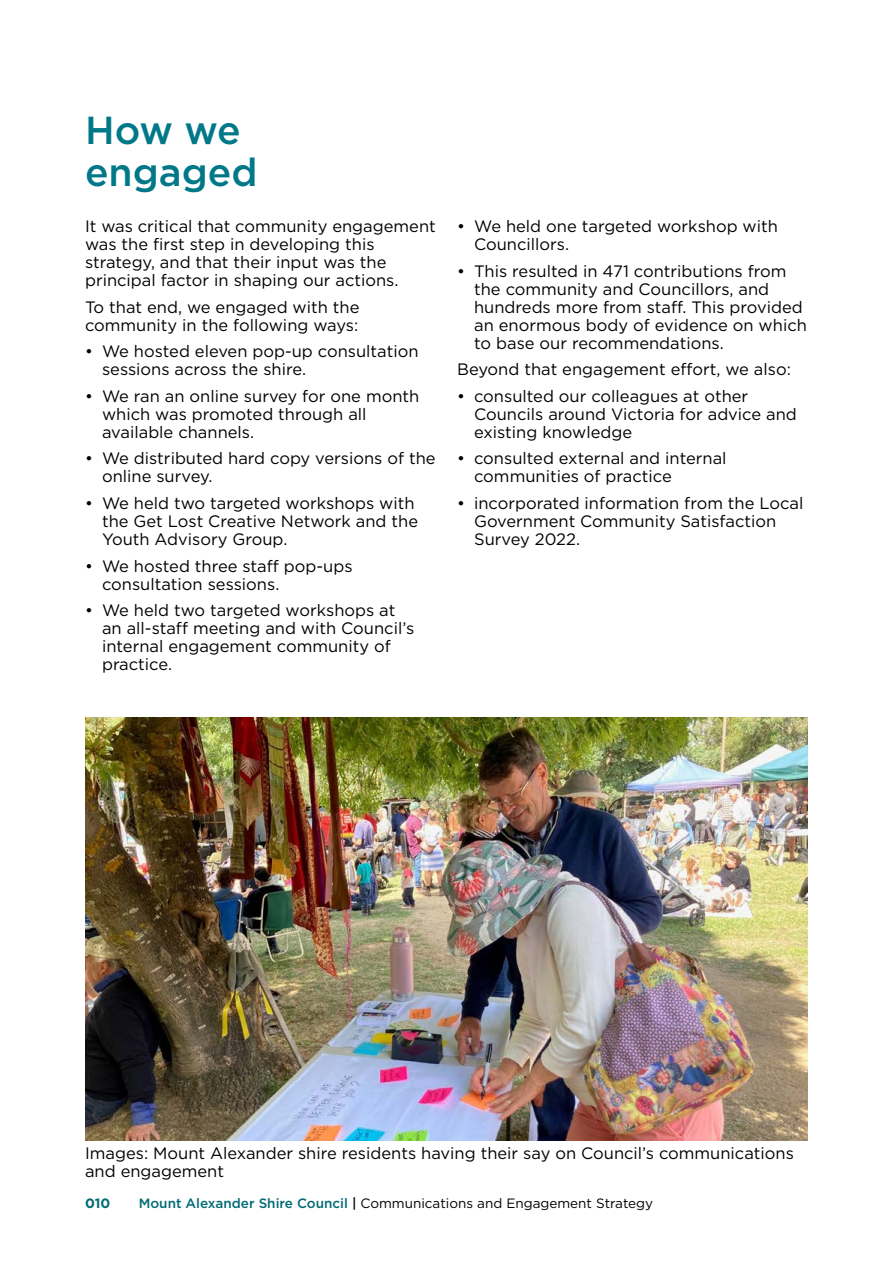
<style>
.page{position:relative;width:893px;height:1263px;background:#fff}
.page>*{position:absolute;margin:0;border:0;box-sizing:border-box;transform-origin:0 0}
.Heading_1_white{font:500 39px/42px "Gotham";color:#007888}
.Body_Copy{font:16.5px/18px "Gotham";color:#000}
.Body_Copy-2{font:13.5px "Gotham";color:#000}
.Body_Copy-3{font:700 13.5px "Gotham";color:#006a75}
.s1{font-weight:500;color:#006a75}
.s2{font-weight:500}
</style>
<div class="page">
<img style="left:85px;top:717px;width:723px;height:423px">
<p class="Heading_1_white" style="left:85px;top:109px;width:174px">How we engaged</p>
<p class="Body_Copy" style="left:85px;top:217px;width:352px">It was critical that community engagement was the first step in developing this strategy, and that their input was the principal factor in shaping our actions.</p>
<p class="Body_Copy" style="left:85px;top:298px;width:276px">To that end, we engaged with the community in the following ways:</p>
<p class="Body_Copy" style="left:102px;top:342px;width:318px;text-indent:-17px">• We hosted eleven pop-up consultation sessions across the shire.</p>
<p class="Body_Copy" style="left:102px;top:387px;width:319px;text-indent:-17px">• We ran an online survey for one month which was promoted through all available channels.</p>
<p class="Body_Copy" style="left:102px;top:449px;width:335px;text-indent:-17px">• We distributed hard copy versions of the online survey.</p>
<p class="Body_Copy" style="left:102px;top:494px;width:318px;text-indent:-17px">• We held two targeted workshops with the Get Lost Creative Network and the<br>Youth Advisory Group.</p>
<p class="Body_Copy" style="left:102px;top:556px;width:252px;text-indent:-17px">• We hosted three staff pop-ups consultation sessions.</p>
<p class="Body_Copy" style="left:102px;top:601px;width:314px;text-indent:-17px">• We held two targeted workshops at an all-staff meeting and with Council’s internal engagement community of practice.</p>
<p class="Body_Copy" style="left:474px;top:217px;width:305px;text-indent:-17px">• We held one targeted workshop with<br>Councillors.</p>
<p class="Body_Copy" style="left:474px;top:262px;width:334px;text-indent:-17px">• This resulted in 471 contributions from the community and Councillors, and hundreds more from staff. This provided an enormous body of evidence on which to base our recommendations.</p>
<p class="Body_Copy" style="left:457px;top:360px;width:335px">Beyond that engagement effort, we also:</p>
<p class="Body_Copy" style="left:474px;top:387px;width:324px;text-indent:-17px">• consulted our colleagues at other<br>Councils around Victoria for advice and existing knowledge</p>
<p class="Body_Copy" style="left:474px;top:449px;width:254px;text-indent:-17px">• consulted external and internal communities of practice</p>
<p class="Body_Copy" style="left:474px;top:494px;width:331px;text-indent:-17px">• incorporated information from the Local<br>Government Community Satisfaction<br>Survey 2022.</p>
<p class="Body_Copy" style="left:85px;top:1144px;width:710px">Images: Mount Alexander shire residents having their say on Council’s communications and engagement</p>
<p class="Body_Copy-3" style="left:85px;top:1195px;width:27px">010</p>
<p class="Body_Copy-2" style="left:139px;top:1195px;width:516px"><span class="s1">Mount Alexander Shire Council</span> <span class="s2">|</span> Communications and Engagement Strategy</p>
</div>
